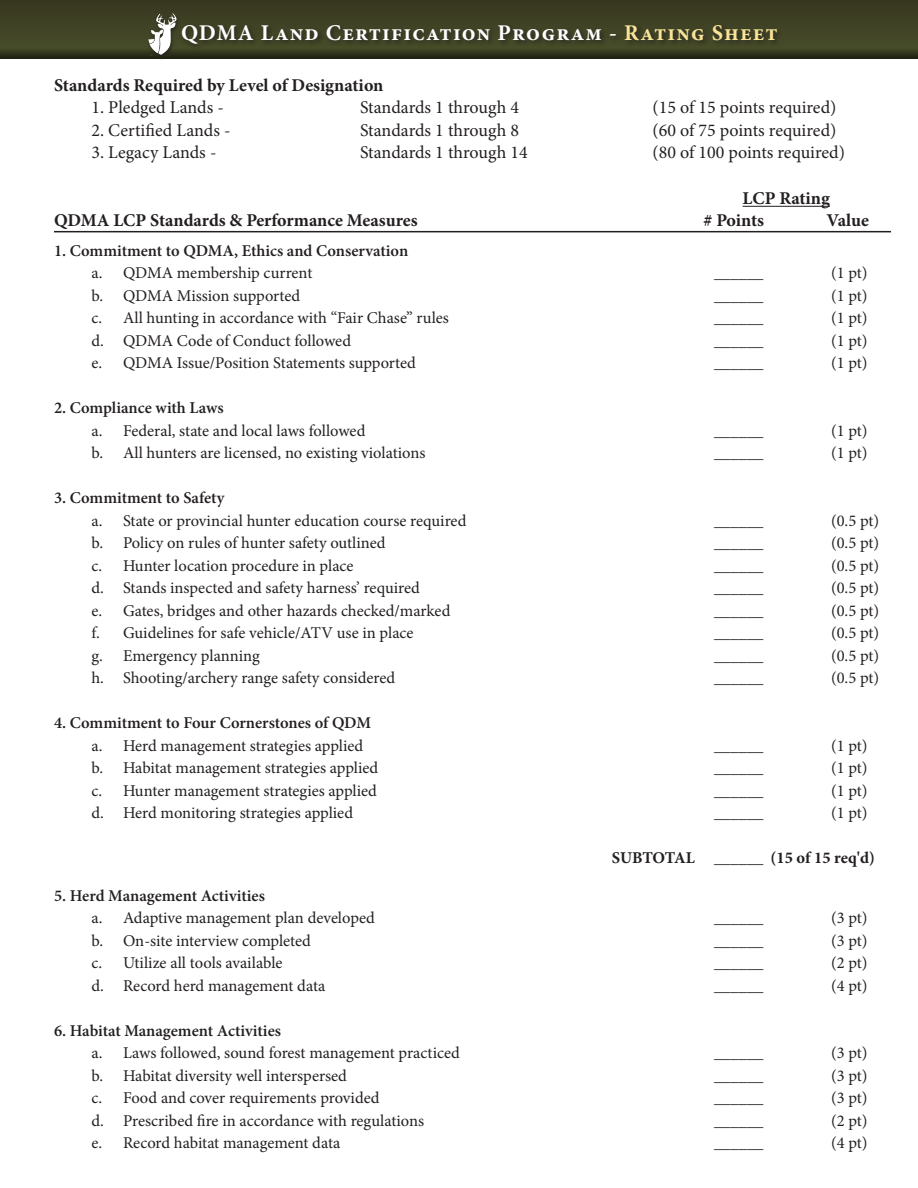
<style>
.page{position:relative;width:918px;height:1188px;background:#fff}
.page>*{position:absolute;margin:0;border:0;box-sizing:border-box;transform-origin:0 0}
.t1{font:700 22.5px "Minion Pro";letter-spacing:.05em;color:#fff}
.t2{font:18px "Minion Pro";color:#231f20}
.t3{font:700 18px "Minion Pro";letter-spacing:-.005em;color:#231f20}
.t4{font:16.5px "Minion Pro";letter-spacing:-.005em;color:#231f20}
.t5{font:600 16.5px "Minion Pro";letter-spacing:-.005em;color:#231f20}
.t6{font:700 16.5px "Minion Pro";letter-spacing:-.015em;color:#231f20}
.s1{color:#f9e498}
</style>
<div class="page">
<div style="left:0;top:0;width:918px;height:61px;background:#231f20;opacity:.75"></div>
<div style="left:145px;top:12px;width:35px;height:48px;background:#231f20;opacity:.75"></div>
<svg style="left:148px;top:13px;width:29px;height:42px"></svg>
<div style="left:179px;top:23px;width:604px;height:28px;background:#3f4225"></div>
<hr style="left:743px;top:206px;width:87px;height:1px;background:#231f20">
<hr style="left:54px;top:231px;width:837px;height:1px;background:#231f20">
<p class="t1" style="left:181px;top:17px;width:598px">QDMA Land Certification Program - <span class="s1">Rating Sheet</span></p>
<p class="t3" style="left:54px;top:72px;width:331px">Standards Required by Level of Designation</p>
<p class="t2" style="left:92px;top:96px;width:134px">1. Pledged Lands -</p>
<p class="t2" style="left:360px;top:96px;width:161px">Standards 1 through 4</p>
<p class="t2" style="left:653px;top:96px;width:185px">(15 of 15 points required)</p>
<p class="t2" style="left:91px;top:118px;width:140px">2. Certified Lands -</p>
<p class="t2" style="left:360px;top:118px;width:161px">Standards 1 through 8</p>
<p class="t2" style="left:652px;top:118px;width:185px">(60 of 75 points required)</p>
<p class="t2" style="left:91px;top:141px;width:126px">3. Legacy Lands -</p>
<p class="t2" style="left:360px;top:141px;width:169px">Standards 1 through 14</p>
<p class="t2" style="left:652px;top:141px;width:194px">(80 of 100 points required)</p>
<p class="t3" style="left:54px;top:207px;width:365px">QDMA LCP Standards &amp; Performance Measures</p>
<p class="t5" style="left:54px;top:239px;width:356px">1. Commitment to QDMA, Ethics and Conservation</p>
<p class="t4" style="left:92px;top:262px;width:222px">a. QDMA membership current</p>
<p class="t3" style="left:743px;top:186px;width:89px">LCP Rating</p>
<p class="t3" style="left:703px;top:208px;width:62px"># Points</p>
<p class="t3" style="left:827px;top:208px;width:44px">Value</p>
<p class="t4" style="left:714px;top:262px;width:51px">______</p>
<p class="t4" style="left:831px;top:262px;width:38px">(1 pt)</p>
<p class="t4" style="left:92px;top:285px;width:210px">b. QDMA Mission supported</p>
<p class="t4" style="left:714px;top:285px;width:51px">______</p>
<p class="t4" style="left:831px;top:285px;width:38px">(1 pt)</p>
<p class="t4" style="left:92px;top:307px;width:359px">c. All hunting in accordance with “Fair Chase” rules</p>
<p class="t4" style="left:714px;top:307px;width:51px">______</p>
<p class="t4" style="left:831px;top:307px;width:38px">(1 pt)</p>
<p class="t4" style="left:92px;top:330px;width:261px">d. QDMA Code of Conduct followed</p>
<p class="t4" style="left:714px;top:330px;width:51px">______</p>
<p class="t4" style="left:831px;top:330px;width:38px">(1 pt)</p>
<p class="t4" style="left:92px;top:352px;width:326px">e. QDMA Issue/Position Statements supported</p>
<p class="t4" style="left:714px;top:352px;width:51px">______</p>
<p class="t4" style="left:831px;top:352px;width:38px">(1 pt)</p>
<p class="t5" style="left:54px;top:397px;width:171px">2. Compliance with Laws</p>
<p class="t4" style="left:92px;top:420px;width:275px">a. Federal, state and local laws followed</p>
<p class="t4" style="left:714px;top:420px;width:51px">______</p>
<p class="t4" style="left:831px;top:420px;width:38px">(1 pt)</p>
<p class="t4" style="left:92px;top:442px;width:335px">b. All hunters are licensed, no existing violations</p>
<p class="t4" style="left:714px;top:442px;width:51px">______</p>
<p class="t4" style="left:831px;top:442px;width:38px">(1 pt)</p>
<p class="t5" style="left:54px;top:487px;width:172px">3. Commitment to Safety</p>
<p class="t4" style="left:92px;top:510px;width:376px">a. State or provincial hunter education course required</p>
<p class="t4" style="left:714px;top:510px;width:51px">______</p>
<p class="t4" style="left:831px;top:510px;width:50px">(0.5 pt)</p>
<p class="t4" style="left:92px;top:532px;width:296px">b. Policy on rules of hunter safety outlined</p>
<p class="t4" style="left:714px;top:532px;width:51px">______</p>
<p class="t4" style="left:831px;top:532px;width:50px">(0.5 pt)</p>
<p class="t4" style="left:92px;top:555px;width:264px">c. Hunter location procedure in place</p>
<p class="t4" style="left:714px;top:555px;width:51px">______</p>
<p class="t4" style="left:831px;top:555px;width:50px">(0.5 pt)</p>
<p class="t4" style="left:92px;top:577px;width:330px">d. Stands inspected and safety harness’ required</p>
<p class="t4" style="left:714px;top:577px;width:51px">______</p>
<p class="t4" style="left:831px;top:577px;width:50px">(0.5 pt)</p>
<p class="t4" style="left:92px;top:600px;width:360px">e. Gates, bridges and other hazards checked/marked</p>
<p class="t4" style="left:714px;top:600px;width:51px">______</p>
<p class="t4" style="left:831px;top:600px;width:50px">(0.5 pt)</p>
<p class="t4" style="left:92px;top:622px;width:324px">f. Guidelines for safe vehicle/ATV use in place</p>
<p class="t4" style="left:714px;top:622px;width:51px">______</p>
<p class="t4" style="left:831px;top:622px;width:50px">(0.5 pt)</p>
<p class="t4" style="left:92px;top:645px;width:170px">g. Emergency planning</p>
<p class="t4" style="left:714px;top:645px;width:51px">______</p>
<p class="t4" style="left:831px;top:645px;width:50px">(0.5 pt)</p>
<p class="t4" style="left:92px;top:667px;width:305px">h. Shooting/archery range safety considered</p>
<p class="t4" style="left:714px;top:667px;width:51px">______</p>
<p class="t4" style="left:831px;top:667px;width:50px">(0.5 pt)</p>
<p class="t5" style="left:54px;top:712px;width:319px">4. Commitment to Four Cornerstones of QDM</p>
<p class="t4" style="left:92px;top:735px;width:273px">a. Herd management strategies applied</p>
<p class="t4" style="left:714px;top:735px;width:51px">______</p>
<p class="t4" style="left:831px;top:735px;width:38px">(1 pt)</p>
<p class="t4" style="left:92px;top:757px;width:288px">b. Habitat management strategies applied</p>
<p class="t4" style="left:714px;top:757px;width:51px">______</p>
<p class="t4" style="left:831px;top:757px;width:38px">(1 pt)</p>
<p class="t4" style="left:92px;top:780px;width:287px">c. Hunter management strategies applied</p>
<p class="t4" style="left:714px;top:780px;width:51px">______</p>
<p class="t4" style="left:831px;top:780px;width:38px">(1 pt)</p>
<p class="t4" style="left:92px;top:802px;width:263px">d. Herd monitoring strategies applied</p>
<p class="t4" style="left:831px;top:802px;width:38px">(1 pt)</p>
<p class="t6" style="left:612px;top:846px;width:265px">SUBTOTAL ______ (15 of 15 req'd)</p>
<p class="t4" style="left:714px;top:802px;width:51px">______</p>
<p class="t5" style="left:54px;top:884px;width:212px">5. Herd Management Activities</p>
<p class="t4" style="left:92px;top:907px;width:285px">a. Adaptive management plan developed</p>
<p class="t4" style="left:714px;top:907px;width:51px">______</p>
<p class="t4" style="left:831px;top:907px;width:38px">(3 pt)</p>
<p class="t4" style="left:92px;top:930px;width:221px">b. On-site interview completed</p>
<p class="t4" style="left:714px;top:930px;width:51px">______</p>
<p class="t4" style="left:831px;top:930px;width:38px">(3 pt)</p>
<p class="t4" style="left:92px;top:952px;width:193px">c. Utilize all tools available</p>
<p class="t4" style="left:714px;top:952px;width:51px">______</p>
<p class="t4" style="left:831px;top:952px;width:38px">(2 pt)</p>
<p class="t4" style="left:92px;top:975px;width:235px">d. Record herd management data</p>
<p class="t4" style="left:714px;top:975px;width:51px">______</p>
<p class="t4" style="left:831px;top:975px;width:38px">(4 pt)</p>
<p class="t5" style="left:54px;top:1019px;width:229px">6. Habitat Management Activities</p>
<p class="t4" style="left:92px;top:1042px;width:370px">a. Laws followed, sound forest management practiced</p>
<p class="t4" style="left:714px;top:1042px;width:51px">______</p>
<p class="t4" style="left:831px;top:1042px;width:38px">(3 pt)</p>
<p class="t4" style="left:92px;top:1065px;width:257px">b. Habitat diversity well interspersed</p>
<p class="t4" style="left:714px;top:1065px;width:51px">______</p>
<p class="t4" style="left:831px;top:1065px;width:38px">(3 pt)</p>
<p class="t4" style="left:92px;top:1087px;width:290px">c. Food and cover requirements provided</p>
<p class="t4" style="left:714px;top:1087px;width:51px">______</p>
<p class="t4" style="left:831px;top:1087px;width:38px">(3 pt)</p>
<p class="t4" style="left:92px;top:1110px;width:334px">d. Prescribed fire in accordance with regulations</p>
<p class="t4" style="left:714px;top:1110px;width:51px">______</p>
<p class="t4" style="left:831px;top:1110px;width:38px">(2 pt)</p>
<p class="t4" style="left:92px;top:1132px;width:250px">e. Record habitat management data</p>
<p class="t4" style="left:714px;top:1132px;width:51px">______</p>
<p class="t4" style="left:831px;top:1132px;width:38px">(4 pt)</p>
</div>
